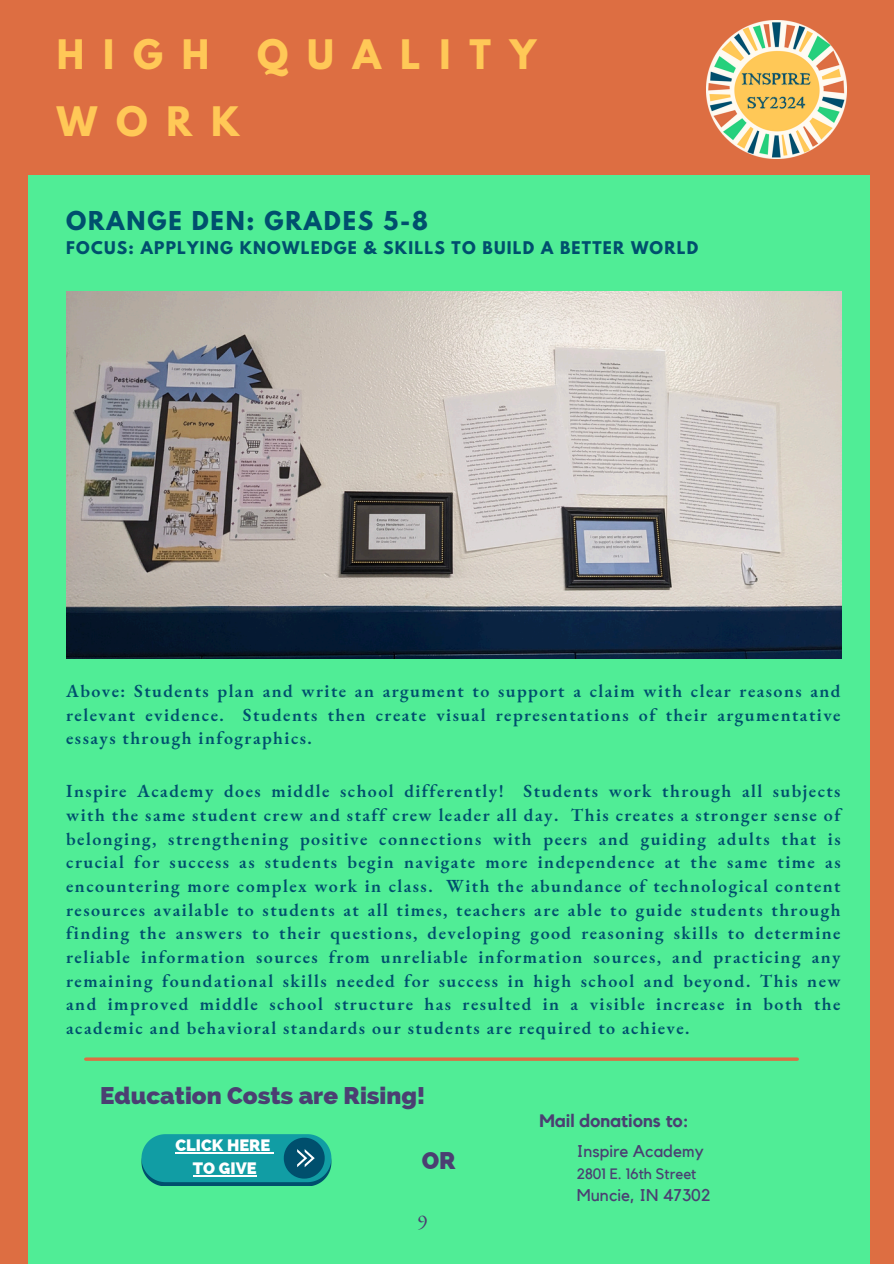
<style>
.page{position:relative;width:894px;height:1264px;background:#fff}
.page>*{position:absolute;margin:0;border:0;box-sizing:border-box;transform-origin:0 0}
.t1{font:700 36px "League Spartan";letter-spacing:.525em;color:#ffc857}
.t2{font:800 24.15px "Raleway";color:#4b3f72}
.t3{font:700 23.1px "League Spartan";letter-spacing:.08em;color:#004f6d}
.t4{font:21px "EB Garamond";color:#4b3f72}
.t5{font:600 18px/23.7px "EB Garamond";letter-spacing:.08em;color:#004f6d;text-align:justify}
.t6{font:700 18px "Kollektif";color:#4b3f72}
.t7{font:16.95px "Kollektif";color:#4b3f72}
.t8{font:800 16.5px/22.5px "Raleway";color:#fff;text-align:center}
.t9{font:700 15.6px "League Spartan";letter-spacing:.08em;color:#004f6d}
.t10{font:15px "Kollektif";color:#4b3f72}
</style>
<div class="page">
<div style="left:0;top:0;width:893px;height:1263px;background:#dd6e42"></div>
<div style="left:29px;top:65px;width:840px;height:1198px;background:#50ed96"></div>
<div style="left:0;top:22px;width:893px;height:153px;background:#dd6e42"></div>
<hr style="left:86px;top:1057px;width:711px;height:3px;background:#dd6e42">
<img style="left:706px;top:20px;width:140px;height:138px">
<img style="left:66px;top:291px;width:775px;height:367px">
<svg style="left:141px;top:1134px;width:190px;height:51px;background:#1a969c"></svg>
<hr style="left:193px;top:1174px;width:63px;height:2px;background:#fff">
<h1 class="t1" style="left:57px;top:37px;width:154px">HIGH</h1>
<h1 class="t1" style="left:257px;top:37px;width:281px">QUALITY</h1>
<h1 class="t1" style="left:57px;top:103px;width:184px">WORK</h1>
<h5 class="t3" style="left:66px;top:209px;width:363px">ORANGE DEN: GRADES 5-8</h5>
<h5 class="t9" style="left:66px;top:239px;width:633px">FOCUS: APPLYING KNOWLEDGE &amp; SKILLS TO BUILD A BETTER WORLD</h5>
<h5 class="t5" style="left:66px;top:679px;width:775px">Above: Students plan and write an argument to support a claim with clear reasons and relevant evidence. Students then create visual representations of their argumentative essays through infographics.</h5>
<h3 class="t5" style="left:66px;top:779px;width:775px">Inspire Academy does middle school differently! Students work through all subjects with the same student crew and staff crew leader all day. This creates a stronger sense of belonging, strengthening positive connections with peers and guiding adults that is crucial for success as students begin navigate more independence at the same time as encountering more complex work in class. With the abundance of technological content resources available to students at all times, teachers are able to guide students through finding the answers to their questions, developing good reasoning skills to determine reliable information sources from unreliable information sources, and practicing any remaining foundational skills needed for success in high school and beyond. This new and improved middle school structure has resulted in a visible increase in both the academic and behavioral standards our students are required to achieve.</h3>
<p class="t2" style="left:100px;top:1081px;width:326px">Education Costs are Rising!</p>
<h6 class="t6" style="left:539px;top:1112px;width:150px">Mail donations to:</h6>
<h5 class="t8" style="left:175px;top:1134px;width:96px">CLICK HERE<br>TO GIVE</h5>
<p class="t2" style="left:421px;top:1146px;width:36px">OR</p>
<h4 class="t7" style="left:576px;top:1143px;width:128px">Inspire Academy</h4>
<h2 class="t10" style="left:576px;top:1166px;width:121px">2801 E. 16th Street</h2>
<p class="t7" style="left:576px;top:1187px;width:135px">Muncie, IN 47302</p>
<p class="t4" style="left:417px;top:1207px;width:12px">9</p>
</div>
